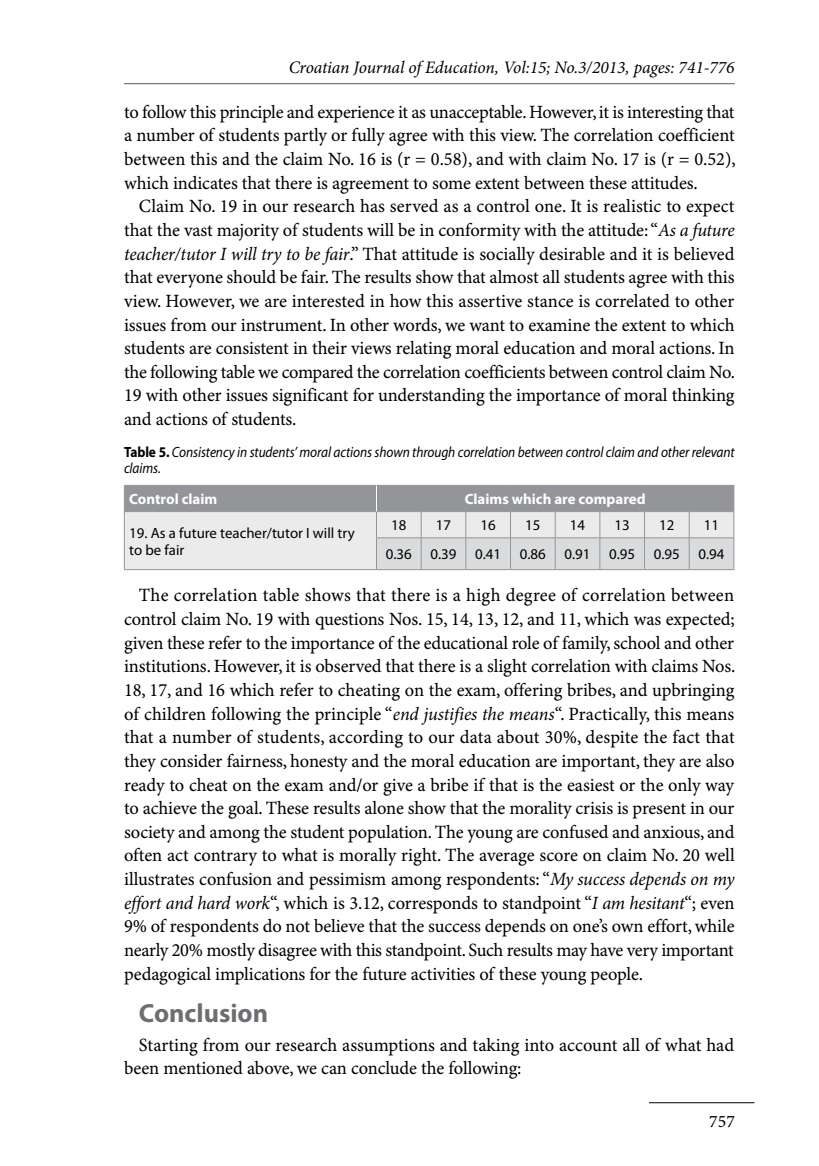
<style>
.page{position:relative;width:819px;height:1166px;background:#fff}
.page>*{position:absolute;margin:0;border:0;box-sizing:border-box;transform-origin:0 0}
.t1{font:700 26.25px "Myriad Pro";color:#6d6e71}
.t2{font:18.72px/23.6px "Minion Pro Capt";letter-spacing:-.01em;color:#000;text-align:justify}
.t3{font:italic 17.5px "Minion Pro";letter-spacing:-.01em;color:#000}
.t4{font:17.5px "Minion Pro Capt";color:#000}
.t5{font:italic 14.88px/16.6px "Myriad Pro";letter-spacing:-.005em;color:#000;scale:.9 1}
.t6{font:14.88px/16.6px "Myriad Pro";color:#000}
.t7{font:700 14.88px "Myriad Pro";color:#fff}
.s1{font-family:"Minion Pro";font-style:italic}
.s2{font-weight:700;font-style:normal}
</style>
<div class="page">
<hr style="left:124px;top:83px;width:610px;height:1px;background:#58595b">
<hr style="left:649px;top:1102px;width:105px;height:1px;background:#000">
<svg style="left:124px;top:485px;width:610px;height:85px;background:#c9cacb"></svg>
<p class="t3" style="left:289px;top:56px;width:447px">Croatian Journal of Education, Vol:15; No.3/2013, pages: 741-776</p>
<p class="t2" style="left:124px;top:101px;width:613px">to follow this principle and experience it as unacceptable. However, it is interesting that a number of students partly or fully agree with this view. The correlation coefficient between this and the claim No. 16 is (r = 0.58), and with claim No. 17 is (r = 0.52), which indicates that there is agreement to some extent between these attitudes.</p>
<p class="t2" style="left:124px;top:195px;width:612px;text-indent:15px">Claim No. 19 in our research has served as a control one. It is realistic to expect that the vast majority of students will be in conformity with the attitude: “<span class="s1">As a future teacher/tutor I will try to be fair</span>.” That attitude is socially desirable and it is believed that everyone should be fair. The results show that almost all students agree with this view. However, we are interested in how this assertive stance is correlated to other issues from our instrument. In other words, we want to examine the extent to which students are consistent in their views relating moral education and moral actions. In the following table we compared the correlation coefficients between control claim No.<br>19 with other issues significant for understanding the importance of moral thinking and actions of students.</p>
<p class="t5" style="left:124px;top:443px;width:680px"><span class="s2">Table 5.</span> Consistency in students’ moral actions shown through correlation between control claim and other relevant claims.</p>
<p class="t7" style="left:129px;top:489px;width:89px">Control claim</p>
<p class="t7" style="left:464px;top:489px;width:182px">Claims which are compared</p>
<p class="t6" style="left:129px;top:524px;width:227px">19. As a future teacher/tutor I will try to be fair</p>
<p class="t6" style="left:391px;top:517px;width:17px">18</p>
<p class="t6" style="left:436px;top:517px;width:17px">17</p>
<p class="t6" style="left:480px;top:517px;width:17px">16</p>
<p class="t6" style="left:525px;top:517px;width:17px">15</p>
<p class="t6" style="left:570px;top:517px;width:17px">14</p>
<p class="t6" style="left:614px;top:517px;width:17px">13</p>
<p class="t6" style="left:659px;top:517px;width:17px">12</p>
<p class="t6" style="left:703px;top:517px;width:17px">11</p>
<p class="t6" style="left:386px;top:546px;width:27px">0.36</p>
<p class="t6" style="left:430px;top:546px;width:27px">0.39</p>
<p class="t6" style="left:475px;top:546px;width:27px">0.41</p>
<p class="t6" style="left:519px;top:546px;width:27px">0.86</p>
<p class="t6" style="left:564px;top:546px;width:27px">0.91</p>
<p class="t6" style="left:609px;top:546px;width:27px">0.95</p>
<p class="t6" style="left:653px;top:546px;width:27px">0.95</p>
<p class="t6" style="left:698px;top:546px;width:27px">0.94</p>
<p class="t2" style="left:124px;top:584px;width:613px;text-indent:15px">The correlation table shows that there is a high degree of correlation between control claim No. 19 with questions Nos. 15, 14, 13, 12, and 11, which was expected; given these refer to the importance of the educational role of family, school and other institutions. However, it is observed that there is a slight correlation with claims Nos.<br>18, 17, and 16 which refer to cheating on the exam, offering bribes, and upbringing of children following the principle “<span class="s1">end justifies the means</span>“. Practically, this means that a number of students, according to our data about 30%, despite the fact that they consider fairness, honesty and the moral education are important, they are also ready to cheat on the exam and/or give a bribe if that is the easiest or the only way to achieve the goal. These results alone show that the morality crisis is present in our society and among the student population. The young are confused and anxious, and often act contrary to what is morally right. The average score on claim No. 20 well illustrates confusion and pessimism among respondents: “<span class="s1">My success depends on my effort and hard work</span>“, which is 3.12, corresponds to standpoint “<span class="s1">I am hesitant</span>“; even 9% of respondents do not believe that the success depends on one’s own effort, while nearly 20% mostly disagree with this standpoint. Such results may have very important pedagogical implications for the future activities of these young people.</p>
<h1 class="t1" style="left:139px;top:996px;width:131px">Conclusion</h1>
<p class="t2" style="left:124px;top:1034px;width:611px;line-height:23.1px;text-indent:15px">Starting from our research assumptions and taking into account all of what had been mentioned above, we can conclude the following:</p>
<p class="t4" style="left:709px;top:1110px;width:27px">757</p>
</div>
